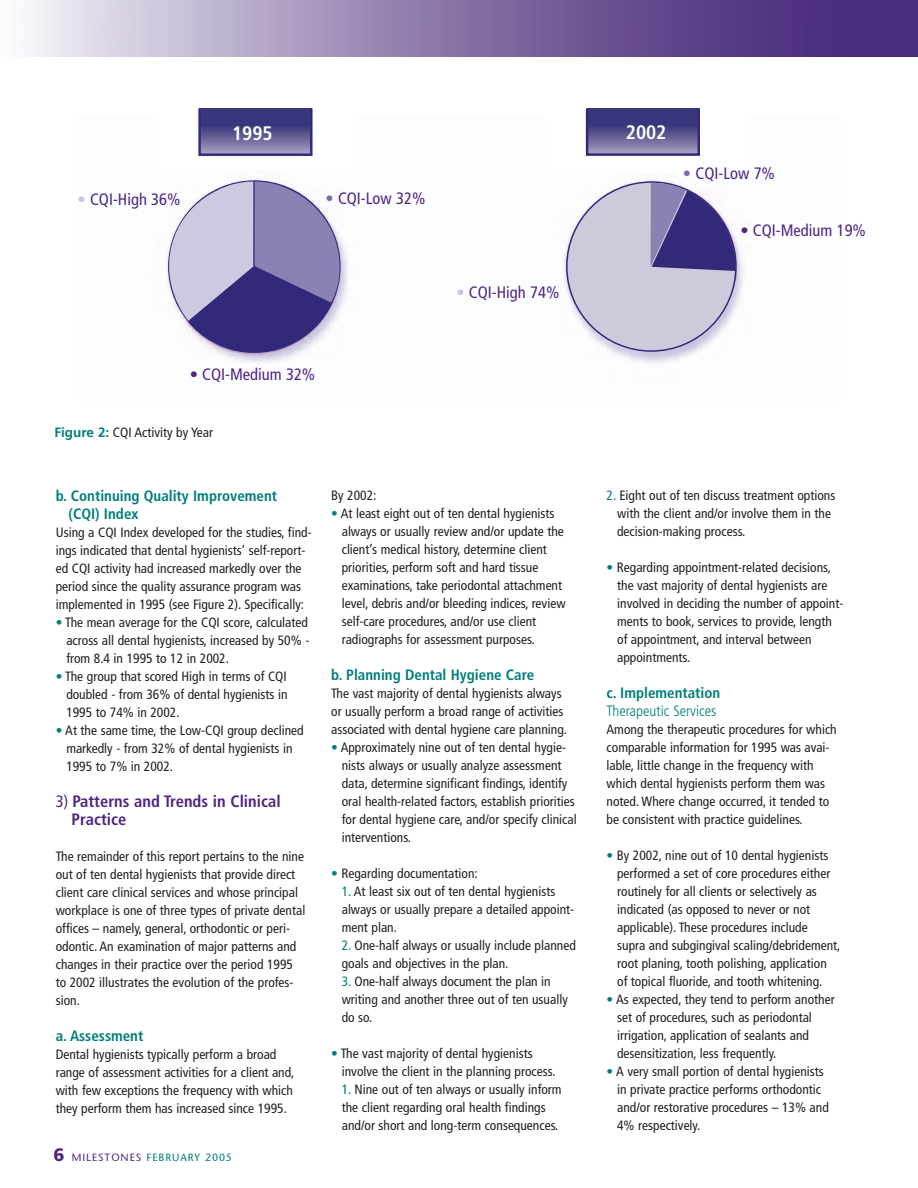
<style>
.page{position:relative;width:918px;height:1188px;background:#fff}
.page>*{position:absolute;margin:0;border:0;box-sizing:border-box;transform-origin:0 0}
.t1{font:700 condensed 19.5px "Frutiger";color:#fff}
.t2{font:condensed 16.5px "Frutiger";color:#4e2582}
.t3{font:700 condensed 16.5px/18px "Frutiger";color:#4e2582}
.t4{font:700 condensed 15px/18px "Frutiger";color:#007e7a}
.t5{font:300 condensed 15px "Frutiger";color:#007e7a}
.t6{font:condensed 13.5px/18px "Frutiger";color:#231f20}
.t7{font:500 10.5px "Stone Sans Std";letter-spacing:.085em;color:#007e7a}
.s1{color:#cbc3dd}
.s2{color:#836ba9}
.s3{font-weight:700;font-stretch:normal;color:#007e7a}
.s4{color:#007e7a}
.s5{font-weight:400}
.s6{font-family:"Frutiger";font-weight:900;font-size:18px;color:#4e2582}
.s7{color:#4e2582}
</style>
<div class="page">
<img style="left:26px;top:0;width:892px;height:56px">
<img style="left:184px;top:178px;width:560px;height:185px">
<div style="left:168px;top:180px;width:173px;height:173px;background:#33297b;border-radius:50%"></div>
<svg style="left:167px;top:181px;width:175px;height:140px"></svg>
<div style="left:567px;top:182px;width:169px;height:169px;background:#cccadb;border-radius:50%"></div>
<svg style="left:651px;top:183px;width:87px;height:88px"></svg>
<svg style="left:198px;top:109px;width:115px;height:47px"></svg>
<svg style="left:586px;top:108px;width:114px;height:48px"></svg>
<p class="t2" style="left:78px;top:192px;width:105px"><span class="s1">•</span> CQI-High 36%</p>
<h1 class="t1" style="left:232px;top:126px;width:42px">1995</h1>
<h1 class="t1" style="left:626px;top:125px;width:42px">2002</h1>
<p class="t2" style="left:325px;top:192px;width:102px"><span class="s2">•</span> CQI-Low 32%</p>
<p class="t2" style="left:683px;top:166px;width:94px"><span class="s2">•</span> CQI-Low 7%</p>
<p class="t2" style="left:740px;top:223px;width:127px">• CQI-Medium 19%</p>
<p class="t2" style="left:456px;top:285px;width:105px"><span class="s1">•</span> CQI-High 74%</p>
<p class="t2" style="left:190px;top:368px;width:127px">• CQI-Medium 32%</p>
<p class="t6" style="left:54px;top:424px;width:160px"><span class="s3">Figure 2:</span> CQI Activity by Year</p>
<p class="t4" style="left:69px;top:488px;width:210px;text-indent:-13px">b. Continuing Quality Improvement (CQI) Index</p>
<p class="t6" style="left:56px;top:525px;width:257px">Using a CQI Index developed for the studies, find&shy;ings indicated that dental hygienists’ self-report&shy;ed CQI activity had increased markedly over the period since the quality assurance program was implemented in 1995 (see Figure 2). Specifically:</p>
<p class="t6" style="left:66px;top:615px;width:245px;text-align:justify;text-indent:-11px"><span class="s4">•</span> The mean average for the CQI score, calculated across all dental hygienists, increased by 50% - from 8.4 in 1995 to 12 in 2002.</p>
<p class="t6" style="left:66px;top:669px;width:223px;text-align:justify;text-indent:-11px"><span class="s4">•</span> The group that scored High in terms of CQI doubled - from 36% of dental hygienists in 1995 to 74% in 2002.</p>
<p class="t6" style="left:66px;top:723px;width:239px;text-indent:-11px"><span class="s4">•</span> At the same time, the Low-CQI group declined markedly - from 32% of dental hygienists in<br>1995 to 7% in 2002.</p>
<p class="t3" style="left:72px;top:794px;width:211px;text-indent:-16px"><span class="s5">3)</span> Patterns and Trends in Clinical<br>Practice</p>
<p class="t6" style="left:56px;top:849px;width:251px">The remainder of this report pertains to the nine out of ten dental hygienists that provide direct client care clinical services and whose principal workplace is one of three types of private dental offices – namely, general, orthodontic or peri&shy;odontic. An examination of major patterns and changes in their practice over the period 1995 to 2002 illustrates the evolution of the profes&shy;sion.</p>
<p class="t4" style="left:56px;top:1028px;width:89px">a. Assessment</p>
<p class="t6" style="left:56px;top:1047px;width:240px">Dental hygienists typically perform a broad range of assessment activities for a client and, with few exceptions the frequency with which they perform them has increased since 1995.</p>
<p class="t7" style="left:54px;top:1154px;width:180px"><span class="s6">6</span> <span class="s7">MILESTONES</span> FEBRUARY 2005</p>
<p class="t6" style="left:331px;top:488px;width:47px">By 2002:</p>
<p class="t6" style="left:342px;top:506px;width:225px;text-indent:-11px"><span class="s4">•</span> At least eight out of ten dental hygienists always or usually review and/or update the client’s medical history, determine client priorities, perform soft and hard tissue examinations, take periodontal attachment level, debris and/or bleeding indices, review self-care procedures, and/or use client radiographs for assessment purposes.</p>
<p class="t4" style="left:331px;top:667px;width:205px">b. Planning Dental Hygiene Care</p>
<p class="t6" style="left:331px;top:686px;width:237px">The vast majority of dental hygienists always or usually perform a broad range of activities associated with dental hygiene care planning.</p>
<p class="t6" style="left:342px;top:740px;width:237px;text-indent:-11px"><span class="s4">•</span> Approximately nine out of ten dental hygie&shy;nists always or usually analyze assessment data, determine significant findings, identify oral health-related factors, establish priorities for dental hygiene care, and/or specify clinical interventions.</p>
<p class="t6" style="left:331px;top:866px;width:148px"><span class="s4">•</span> Regarding documentation:</p>
<p class="t6" style="left:342px;top:884px;width:234px"><span class="s4">1.</span> At least six out of ten dental hygienists always or usually prepare a detailed appoint&shy;ment plan.</p>
<p class="t6" style="left:342px;top:938px;width:236px"><span class="s4">2.</span> One-half always or usually include planned goals and objectives in the plan.</p>
<p class="t6" style="left:342px;top:974px;width:228px"><span class="s4">3.</span> One-half always document the plan in writing and another three out of ten usually do so.</p>
<p class="t6" style="left:342px;top:1046px;width:215px;text-indent:-11px"><span class="s4">•</span> The vast majority of dental hygienists involve the client in the planning process.</p>
<p class="t6" style="left:342px;top:1082px;width:221px"><span class="s4">1.</span> Nine out of ten always or usually inform the client regarding oral health findings and/or short and long-term consequences.</p>
<p class="t6" style="left:617px;top:488px;width:220px;text-indent:-11px"><span class="s4">2.</span> Eight out of ten discuss treatment options with the client and/or involve them in the decision-making process.</p>
<p class="t6" style="left:617px;top:560px;width:228px;text-indent:-11px"><span class="s4">•</span> Regarding appointment-related decisions, the vast majority of dental hygienists are involved in deciding the number of appoint&shy;ments to book, services to provide, length of appointment, and interval between appointments.</p>
<p class="t4" style="left:607px;top:685px;width:115px">c. Implementation</p>
<p class="t5" style="left:607px;top:705px;width:111px">Therapeutic Services</p>
<p class="t6" style="left:607px;top:722px;width:232px">Among the therapeutic procedures for which comparable information for 1995 was avai&shy;lable, little change in the frequency with which dental hygienists perform them was noted. Where change occurred, it tended to be consistent with practice guidelines.</p>
<p class="t6" style="left:617px;top:848px;width:225px;text-indent:-11px"><span class="s4">•</span> By 2002, nine out of 10 dental hygienists performed a set of core procedures either routinely for all clients or selectively as indicated (as opposed to never or not applicable). These procedures include<br>supra and subgingival scaling/debridement, root planing, tooth polishing, application of topical fluoride, and tooth whitening.</p>
<p class="t6" style="left:617px;top:992px;width:219px;text-indent:-11px"><span class="s4">•</span> As expected, they tend to perform another set of procedures, such as periodontal irrigation, application of sealants and desensitization, less frequently.</p>
<p class="t6" style="left:617px;top:1064px;width:213px;text-indent:-11px"><span class="s4">•</span> A very small portion of dental hygienists in private practice performs orthodontic and/or restorative procedures – 13% and 4% respectively.</p>
</div>
